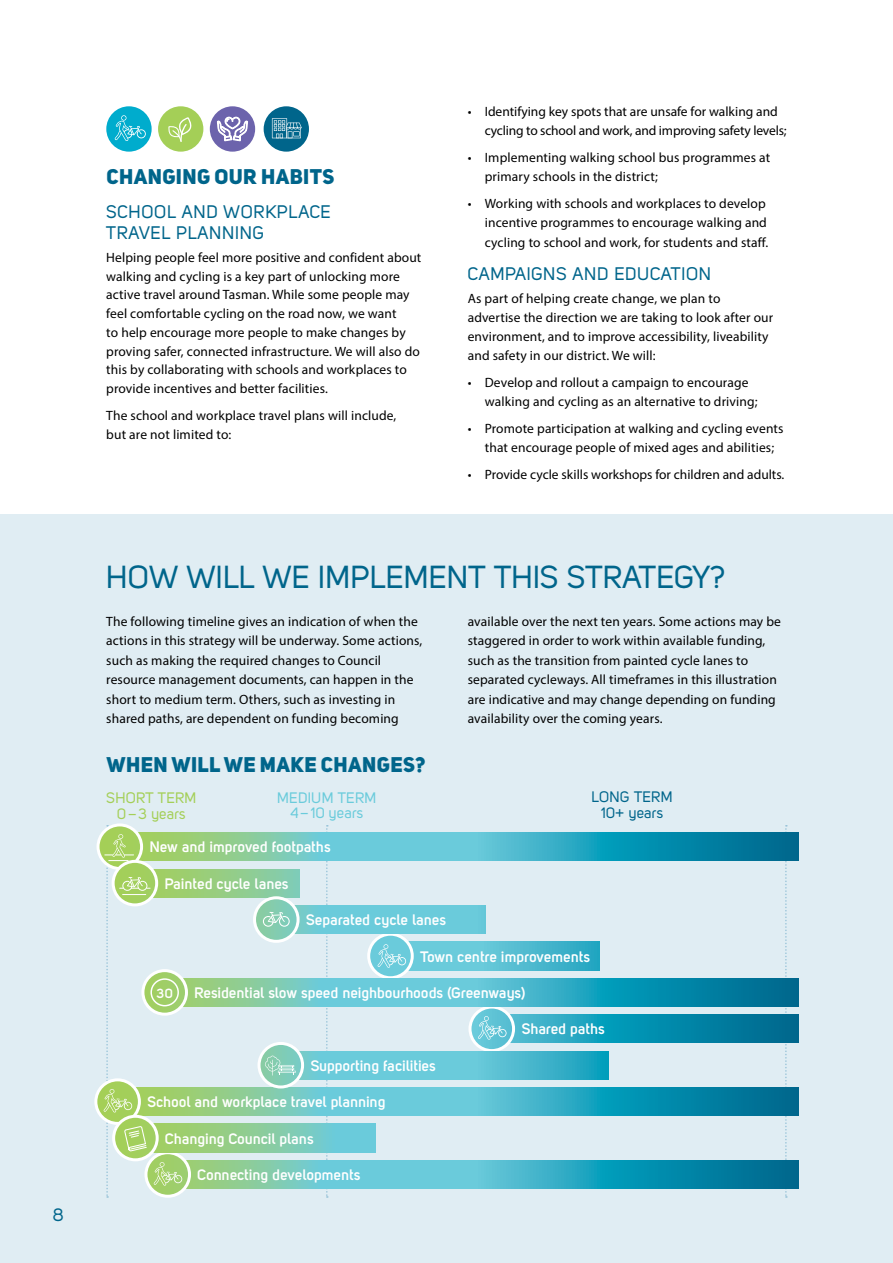
<style>
.page{position:relative;width:893px;height:1263px;background:#fff}
.page>*{position:absolute;margin:0;border:0;box-sizing:border-box;transform-origin:0 0}
.t1{font:31.5px "Uni Sans Regular";color:#00658b}
.t2{font:21px "Uni Sans Heavy CAPS";letter-spacing:.02em;color:#00658b}
.t3{font:18px/21px "Uni Sans Regular";letter-spacing:.03em;color:#00658b}
.t4{font:700 15px "Uni Sans Semi";letter-spacing:.01em;color:#fff}
.t5{font:15px "Uni Sans Regular";letter-spacing:.01em;color:#6acbdb}
.t6{font:15px "Uni Sans Regular";letter-spacing:.01em;color:#a4cf57}
.t7{font:15px "Uni Sans Regular";letter-spacing:.01em;color:#00658b}
.t8{font:13.5px/18.8px "Myriad Pro";letter-spacing:.01em;color:#000}
.t9{font:13.5px/18.8px "Myriad Pro";letter-spacing:-.01em;color:#000}
.t10{font:700 13.5px "Uni Sans Semi";color:#fff}
</style>
<div class="page">
<div style="left:0;top:514px;width:893px;height:749px;background:#e0edf3"></div>
<div style="left:264px;top:106px;width:45px;height:46px;background:#00658b;border-radius:50%"></div>
<svg style="left:272px;top:118px;width:30px;height:20px"></svg>
<div style="left:106px;top:106px;width:46px;height:46px;background:#00accd;border-radius:50%"></div>
<svg style="left:115px;top:115px;width:31px;height:26px"></svg>
<div style="left:210px;top:106px;width:45px;height:46px;background:#6c63ac;border-radius:50%"></div>
<svg style="left:217px;top:117px;width:31px;height:32px"></svg>
<div style="left:158px;top:106px;width:45px;height:46px;background:#a4cf57;border-radius:50%"></div>
<svg style="left:168px;top:117px;width:24px;height:25px"></svg>
<svg style="left:326px;top:825px;width:2px;height:373px"></svg>
<svg style="left:785px;top:825px;width:2px;height:373px"></svg>
<svg style="left:185px;top:1160px;width:613px;height:28px;background:#45afb9"></svg>
<svg style="left:146px;top:1153px;width:44px;height:43px"></svg>
<div style="left:144px;top:1151px;width:47px;height:47px;border:3px solid #fff;border-radius:50%"></div>
<svg style="left:182px;top:1087px;width:616px;height:29px;background:#46afb8"></svg>
<svg style="left:96px;top:1080px;width:43px;height:43px"></svg>
<div style="left:94px;top:1078px;width:47px;height:47px;border:3px solid #fff;border-radius:50%"></div>
<svg style="left:408px;top:942px;width:192px;height:28px;background:#54bed2"></svg>
<svg style="left:369px;top:934px;width:43px;height:44px"></svg>
<div style="left:367px;top:933px;width:47px;height:46px;border:3px solid #fff;border-radius:50%"></div>
<svg style="left:378px;top:944px;width:28px;height:24px"></svg>
<svg style="left:509px;top:1015px;width:289px;height:28px;background:#108fae"></svg>
<svg style="left:470px;top:1007px;width:44px;height:43px"></svg>
<div style="left:468px;top:1005px;width:47px;height:47px;border:3px solid #fff;border-radius:50%"></div>
<svg style="left:478px;top:1016px;width:29px;height:24px"></svg>
<svg style="left:182px;top:833px;width:616px;height:28px;background:#47afb8"></svg>
<svg style="left:98px;top:825px;width:44px;height:43px"></svg>
<div style="left:97px;top:823px;width:46px;height:47px;border:3px solid #fff;border-radius:50%"></div>
<svg style="left:182px;top:869px;width:118px;height:28px;background:#90cc8f"></svg>
<div style="left:273px;top:905px;width:213px;height:29px;background:#6acbdb"></div>
<svg style="left:255px;top:898px;width:43px;height:43px"></svg>
<div style="left:253px;top:896px;width:47px;height:47px;border:3px solid #fff;border-radius:50%"></div>
<svg style="left:263px;top:912px;width:27px;height:15px"></svg>
<svg style="left:182px;top:978px;width:616px;height:28px;background:#46afb9"></svg>
<svg style="left:143px;top:970px;width:43px;height:44px"></svg>
<div style="left:141px;top:969px;width:47px;height:47px;border:3px solid #fff;border-radius:50%"></div>
<svg style="left:298px;top:1051px;width:310px;height:28px;background:#57c0d3"></svg>
<svg style="left:259px;top:1043px;width:44px;height:44px"></svg>
<div style="left:258px;top:1042px;width:46px;height:46px;border:3px solid #fff;border-radius:50%"></div>
<svg style="left:265px;top:1056px;width:31px;height:19px"></svg>
<svg style="left:182px;top:1124px;width:194px;height:28px;background:#83ccaa"></svg>
<svg style="left:104px;top:825px;width:78px;height:373px"></svg>
<h3 class="t3" style="left:53px;top:1203px;width:12px">8</h3>
<h2 class="t2" style="left:107px;top:163px;width:229px">CHANGING OUR HABITS</h2>
<h3 class="t3" style="left:106px;top:201px;width:226px">SCHOOL AND WORKPLACE<br>TRAVEL PLANNING</h3>
<p class="t8" style="left:106px;top:248px;width:317px">Helping people feel more positive and confident about walking and cycling is a key part of unlocking more active travel around Tasman. While some people may feel comfortable cycling on the road now, we want<br>to help encourage more people to make changes by proving safer, connected infrastructure. We will also do this by collaborating with schools and workplaces to provide incentives and better facilities.</p>
<p class="t8" style="left:106px;top:406px;width:292px">The school and workplace travel plans will include, but are not limited to:</p>
<p class="t9" style="left:485px;top:102px;width:303px;text-indent:-17px">• Identifying key spots that are unsafe for walking and cycling to school and work, and improving safety levels;</p>
<p class="t8" style="left:485px;top:148px;width:287px;text-indent:-17px">• Implementing walking school bus programmes at primary schools in the district;</p>
<p class="t8" style="left:485px;top:194px;width:285px;text-indent:-17px">• Working with schools and workplaces to develop incentive programmes to encourage walking and cycling to school and work, for students and staff.</p>
<h3 class="t3" style="left:468px;top:263px;width:245px">CAMPAIGNS AND EDUCATION</h3>
<p class="t8" style="left:468px;top:289px;width:307px">As part of helping create change, we plan to advertise the direction we are taking to look after our environment, and to improve accessibility, liveability and safety in our district. We will:</p>
<p class="t8" style="left:485px;top:373px;width:274px;text-indent:-17px">• Develop and rollout a campaign to encourage walking and cycling as an alternative to driving;</p>
<p class="t8" style="left:468px;top:419px;width:317px;text-align:center">• Promote participation at walking and cycling events that encourage people of mixed ages and abilities;</p>
<p class="t8" style="left:468px;top:465px;width:318px">• Provide cycle skills workshops for children and adults.</p>
<h1 class="t1" style="left:106px;top:558px;width:621px">HOW WILL WE IMPLEMENT THIS STRATEGY?</h1>
<p class="t8" style="left:106px;top:611px;width:318px;line-height:19.5px">The following timeline gives an indication of when the actions in this strategy will be underway. Some actions, such as making the required changes to Council resource management documents, can happen in the short to medium term. Others, such as investing in shared paths, are dependent on funding becoming</p>
<p class="t8" style="left:468px;top:611px;width:315px;line-height:19.5px">available over the next ten years. Some actions may be staggered in order to work within available funding, such as the transition from painted cycle lanes to separated cycleways. All timeframes in this illustration are indicative and may change depending on funding availability over the coming years.</p>
<h2 class="t2" style="left:107px;top:751px;width:321px">WHEN WILL WE MAKE CHANGES?</h2>
<p class="t6" style="left:106px;top:789px;width:92px">SHORT TERM</p>
<p class="t5" style="left:277px;top:789px;width:101px">MEDIUM TERM</p>
<p class="t7" style="left:591px;top:788px;width:83px">LONG TERM</p>
<p class="t6" style="left:117px;top:804px;width:70px">0– 3 years</p>
<p class="t5" style="left:290px;top:804px;width:74px">4 – 10 years</p>
<p class="t7" style="left:601px;top:804px;width:64px">10+ years</p>
<p class="t4" style="left:150px;top:838px;width:183px">New and improved footpaths</p>
<p class="t4" style="left:165px;top:874px;width:125px">Painted cycle lanes</p>
<p class="t4" style="left:306px;top:911px;width:142px">Separated cycle lanes</p>
<p class="t4" style="left:420px;top:947px;width:171px">Town centre improvements</p>
<p class="t10" style="left:156px;top:985px;width:18px">30</p>
<p class="t4" style="left:195px;top:984px;width:333px">Residential slow speed neighbourhoods (Greenways)</p>
<p class="t4" style="left:311px;top:1056px;width:127px">Supporting facilities</p>
<p class="t4" style="left:148px;top:1093px;width:239px">School and workplace travel planning</p>
<p class="t4" style="left:165px;top:1129px;width:150px">Changing Council plans</p>
<p class="t4" style="left:198px;top:1166px;width:164px">Connecting developments</p>
<p class="t4" style="left:522px;top:1020px;width:85px">Shared paths</p>
</div>
